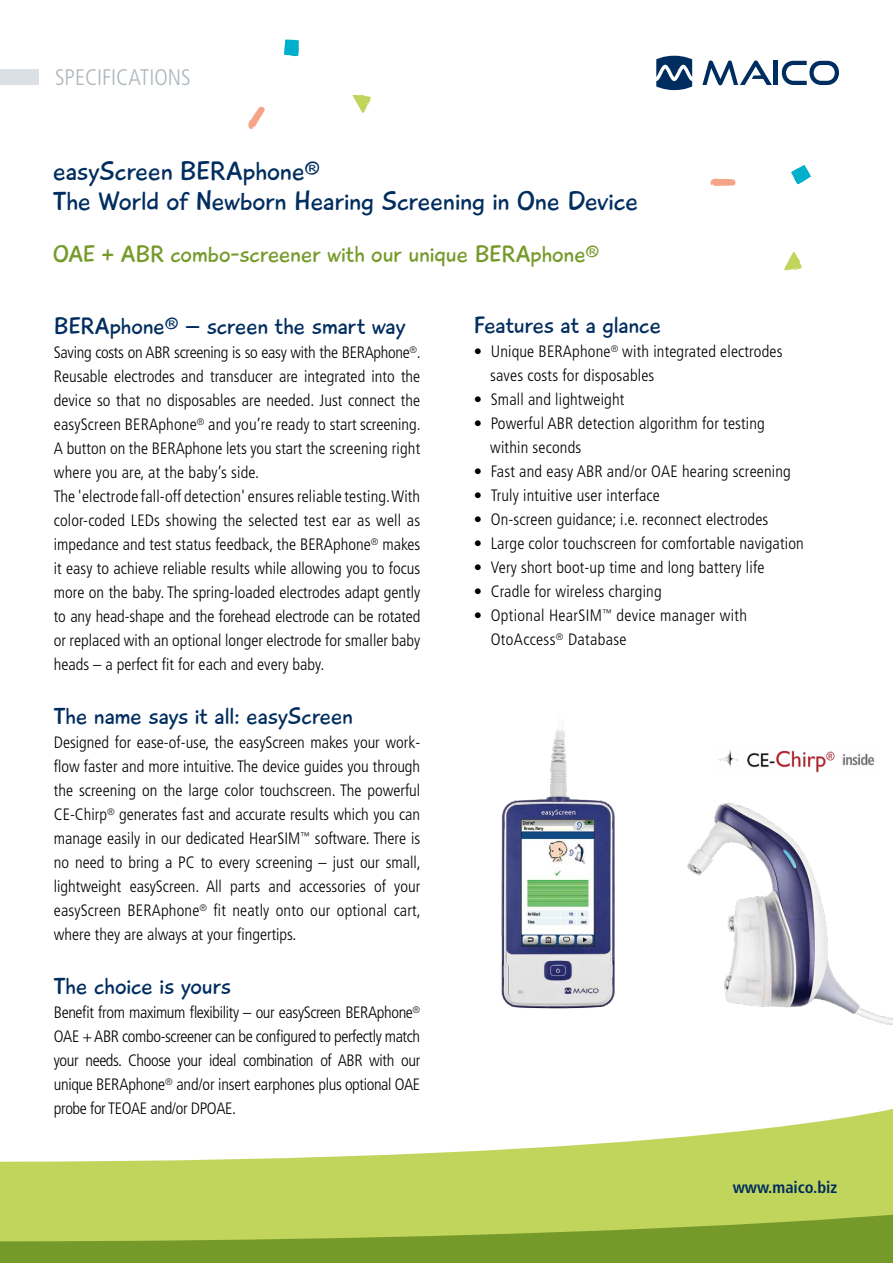
<style>
.page{position:relative;width:893px;height:1263px;background:#fff}
.page>*{position:absolute;margin:0;border:0;box-sizing:border-box;transform-origin:0 0}
.t1{font:27px/30px "Playtime With Hot Toddies";letter-spacing:-.005em;color:#002d5f}
.t2{font:24px "Playtime With Hot Toddies";letter-spacing:-.005em;color:#002d5f}
.t3{font:24px "Playtime With Hot Toddies";color:#769a2a}
.t4{font:300 condensed 22.5px "Frutiger LT Std";color:#adb6bc}
.t5{font:300 condensed 16.5px/24px "Frutiger LT Std";letter-spacing:.01em;color:#000}
.t6{font:700 condensed 16.5px "Frutiger LT Std";color:#002d5f}
</style>
<div class="page">
<svg style="left:0;top:1109px;width:893px;height:105px;fill:#c1d55d"></svg>
<svg style="left:0;top:1214px;width:893px;height:49px;background:#93b13d"></svg>
<svg style="left:702px;top:60px;width:70px;height:25px"></svg>
<hr style="left:774px;top:61px;width:4px;height:24px;background:#002d5f">
<svg style="left:782px;top:61px;width:57px;height:24px"></svg>
<svg style="left:656px;top:56px;width:36px;height:34px"></svg>
<svg style="left:248px;top:106px;width:17px;height:23px"></svg>
<svg style="left:284px;top:40px;width:15px;height:16px"></svg>
<svg style="left:352px;top:95px;width:19px;height:18px"></svg>
<svg style="left:710px;top:178px;width:26px;height:8px"></svg>
<svg style="left:791px;top:165px;width:20px;height:20px"></svg>
<svg style="left:784px;top:251px;width:18px;height:19px"></svg>
<div style="left:0;top:69px;width:38px;height:16px;background:#dae0e3"></div>
<img style="left:501px;top:730px;width:392px;height:295px">
<h3 class="t4" style="left:55px;top:64px;width:137px">SPECIFICATIONS</h3>
<h1 class="t1" style="left:53px;top:156px;width:587px">easyScreen BERAphone®<br>The World of Newborn Hearing Screening in One Device</h1>
<h2 class="t3" style="left:53px;top:239px;width:548px">OAE + ABR combo-screener with our unique BERAphone®</h2>
<h2 class="t2" style="left:54px;top:311px;width:353px">BERAphone® – screen the smart way</h2>
<p class="t5" style="left:54px;top:340px;width:368px">Saving costs on ABR screening is so easy with the BERAphone<sup>®</sup>.<br>Reusable electrodes and transducer are integrated into the device so that no disposables are needed. Just connect the easyScreen BERAphone<sup>®</sup> and you’re ready to start screening.<br>A button on the BERAphone lets you start the screening right where you are, at the baby’s side.<br>The 'electrode fall-off detection' ensures reliable testing. With color-coded LEDs showing the selected test ear as well as impedance and test status feedback, the BERAphone<sup>®</sup> makes it easy to achieve reliable results while allowing you to focus more on the baby. The spring-loaded electrodes adapt gently to any head-shape and the forehead electrode can be rotated or replaced with an optional longer electrode for smaller baby heads – a perfect fit for each and every baby.</p>
<h2 class="t2" style="left:54px;top:701px;width:301px">The name says it all: easyScreen</h2>
<p class="t5" style="left:54px;top:731px;width:369px;text-align:justify">Designed for ease-of-use, the easyScreen makes your work&shy;flow faster and more intuitive. The device guides you through the screening on the large color touchscreen. The powerful CE-Chirp<sup>®</sup> generates fast and accurate results which you can manage easily in our dedicated HearSIM<sup>™</sup> software. There is no need to bring a PC to every screening – just our small, lightweight easyScreen. All parts and accessories of your easyScreen BERAphone<sup>®</sup> fit neatly onto our optional cart, where they are always at your fingertips.</p>
<h2 class="t2" style="left:54px;top:971px;width:179px">The choice is yours</h2>
<p class="t5" style="left:54px;top:1001px;width:368px;text-align:justify">Benefit from maximum flexibility – our easyScreen BERAphone<sup>® </sup>OAE + ABR combo-screener can be configured to perfectly match your needs. Choose your ideal combination of ABR with our unique BERAphone<sup>®</sup> and/or insert earphones plus optional OAE probe for TEOAE and/or DPOAE.</p>
<h2 class="t2" style="left:474px;top:311px;width:189px">Features at a glance</h2>
<p class="t5" style="left:490px;top:340px;width:294px;text-indent:-17px">• Unique BERAphone<sup>®</sup> with integrated electrodes saves costs for disposables</p>
<p class="t5" style="left:474px;top:388px;width:152px">• Small and lightweight</p>
<p class="t5" style="left:490px;top:412px;width:276px;text-indent:-16px">• Powerful ABR detection algorithm for testing within seconds</p>
<p class="t5" style="left:474px;top:460px;width:319px">• Fast and easy ABR and/or OAE hearing screening</p>
<p class="t5" style="left:474px;top:484px;width:188px">• Truly intuitive user interface</p>
<p class="t5" style="left:474px;top:508px;width:296px">• On-screen guidance; i.e. reconnect electrodes</p>
<p class="t5" style="left:474px;top:532px;width:332px">• Large color touchscreen for comfortable navigation</p>
<p class="t5" style="left:474px;top:556px;width:292px">• Very short boot-up time and long battery life</p>
<p class="t5" style="left:474px;top:580px;width:190px">• Cradle for wireless charging</p>
<p class="t5" style="left:491px;top:604px;width:258px;text-indent:-17px">• Optional HearSIM<sup>™</sup> device manager with<br>OtoAccess<sup>®</sup> Database</p>
<p class="t6" style="left:733px;top:1177px;width:106px">www.maico.biz</p>
</div>
